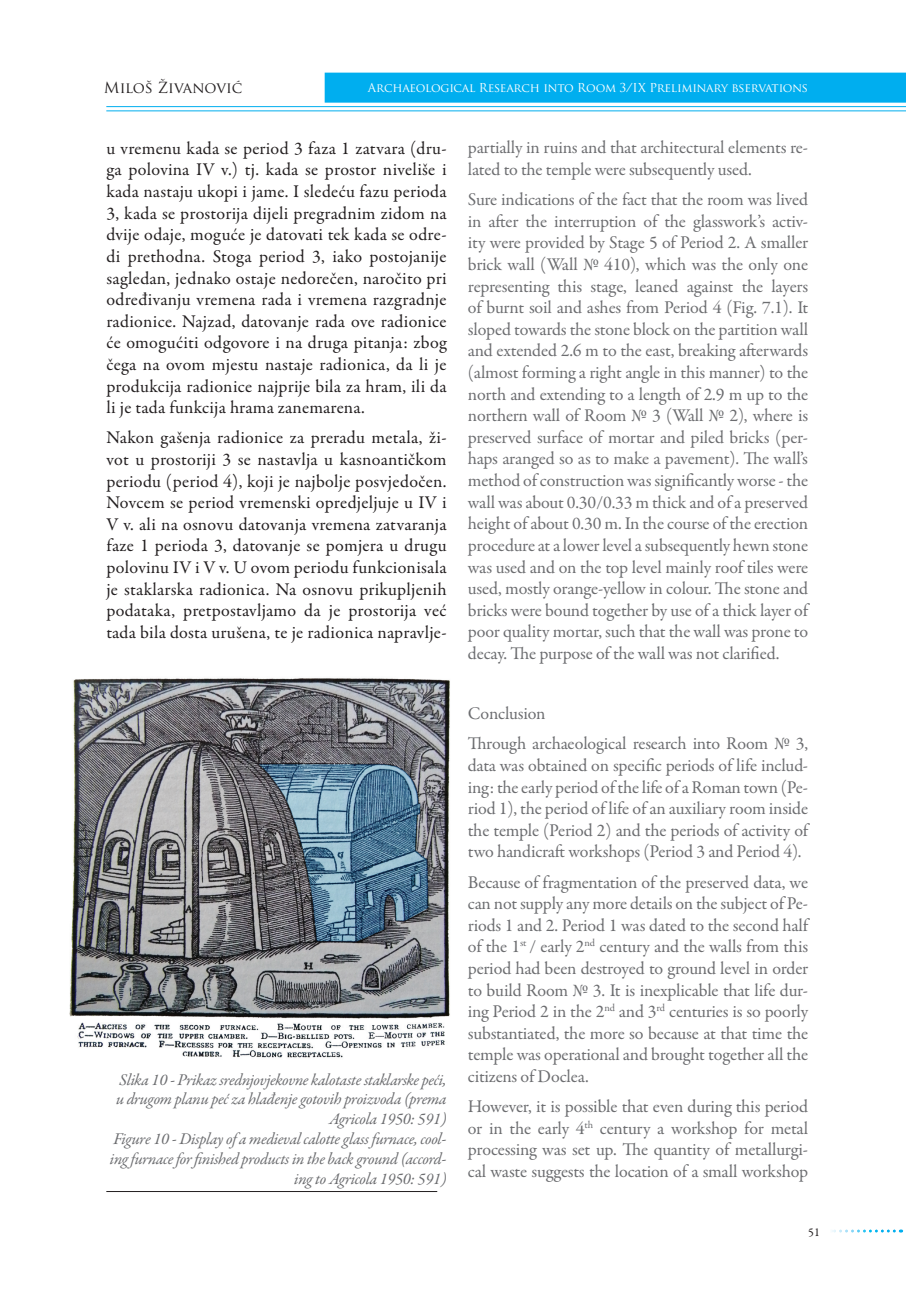
<style>
.page{position:relative;width:906px;height:1289px;background:#fff}
.page>*{position:absolute;margin:0;border:0;box-sizing:border-box;transform-origin:0 0}
.t1{font:18px/21.6px "Garamond Premr Pro";letter-spacing:-.01em;color:#6c6d70;text-align:justify}
.t2{font:18px/21.6px "Garamond Premr Pro";letter-spacing:.01em;color:#231f20;text-align:justify}
.t3{font:italic 16.5px/19.8px "Garamond Premr Pro";letter-spacing:-.02em;color:#6c6d70;text-align:right}
.t4{font:15px "Trajan Pro";letter-spacing:-.005em;color:#231f20}
.t5{font:12px "Trajan Pro";letter-spacing:-.02em;color:#fff}
.t6{font:12px "Garamond Premr Pro";color:#231f20}
</style>
<div class="page">
<div style="left:325px;top:73px;width:581px;height:30px;background:#00aeef"></div>
<svg style="left:832px;top:1229px;width:62px;height:3px"></svg>
<hr style="left:106px;top:106px;width:800px;height:1px;background:#00aeef">
<hr style="left:106px;top:110px;width:800px;height:1px;background:#00aeef">
<img style="left:69px;top:678px;width:381px;height:380px">
<hr style="left:106px;top:1191px;width:331px;height:1px;background:#231f20">
<p class="t4" style="left:104px;top:78px;width:140px">Miloš Živanović</p>
<p class="t5" style="left:368px;top:80px;width:442px">Archaeological Research into Room 3/IX Preliminary bservations</p>
<p class="t2" style="left:106px;top:138px;width:342px">u vremenu kada se period 3 faza 1 zatvara (dru&shy;ga polovina IV v.) tj. kada se prostor niveliše i kada nastaju ukopi i jame. I sledeću fazu perioda 3, kada se prostorija dijeli pregradnim zidom na dvije odaje, moguće je datovati tek kada se odre&shy;di prethodna. Stoga period 3, iako postojanije sagledan, jednako ostaje nedorečen, naročito pri određivanju vremena rada i vremena razgradnje radionice. Najzad, datovanje rada ove radionice će omogućiti odgovore i na druga pitanja: zbog čega na ovom mjestu nastaje radionica, da li je produkcija radionice najprije bila za hram, ili da li je tada funkcija hrama zanemarena.</p>
<p class="t2" style="left:106px;top:427px;width:342px">Nakon gašenja radionice za preradu metala, ži&shy;vot u prostoriji 3 se nastavlja u kasnoantičkom periodu (period 4), koji je najbolje posvjedočen.<br>Novcem se period vremenski opredjeljuje u IV i V v. ali na osnovu datovanja vremena zatvaranja faze 1 perioda 3, datovanje se pomjera u drugu polovinu IV i V v. U ovom periodu funkcionisala je staklarska radionica. Na osnovu prikupljenih podataka, pretpostavljamo da je prostorija već tada bila dosta urušena, te je radionica napravlje-</p>
<p class="t3" style="left:110px;top:1070px;width:338px">Slika 10 - Prikaz srednjovjekovne kalotaste staklarske peći, u drugom planu peć za hlađenje gotovih proizvoda (prema Agricola 1950: 591)<br>Figure 10 - Display of a medieval calotte glass furnace, cool&shy;ing furnace for finished products in the back ground (accord&shy;ing to Agricola 1950: 591)</p>
<p class="t1" style="left:468px;top:137px;width:342px">partially in ruins and that architectural elements re&shy;lated to the temple were subsequently used.</p>
<p class="t1" style="left:468px;top:189px;width:342px">Sure indications of the fact that the room was lived in after the interruption of the glasswork’s activ&shy;ity were provided by Stage 5 of Period 2. A smaller brick wall (Wall № 410), which was the only one representing this stage, leaned against the layers of burnt soil and ashes from Period 4 (Fig. 7.1). It sloped towards the stone block on the partition wall and extended 2.6 m to the east, breaking afterwards (almost forming a right angle in this manner) to the north and extending to a length of 2.9 m up to the northern wall of Room № 3 (Wall № 2), where is preserved surface of mortar and piled bricks (per&shy;haps aranged so as to make a pavement). The wall’s method of construction was significantly worse - the wall was about 0.30/0.33 m thick and of a preserved height of about 0.30 m. In the course of the erection procedure at a lower level a subsequently hewn stone was used and on the top level mainly roof tiles were used, mostly orange-yellow in colour. The stone and bricks were bound together by use of a thick layer of poor quality mortar, such that the wall was prone to decay. The purpose of the wall was not clarified.</p>
<p class="t1" style="left:468px;top:699px;width:342px;line-height:30.2px">Conclusion<br>Through archaeological research into Room № 3,</p>
<p class="t1" style="left:468px;top:755px;width:342px">data was obtained on specific periods of life includ&shy;ing: the early period of the life of a Roman town (Pe&shy;riod 1), the period of life of an auxiliary room inside the temple (Period 2) and the periods of activity of two handicraft workshops (Period 3 and Period 4).</p>
<p class="t1" style="left:468px;top:871px;width:342px">Because of fragmentation of the preserved data, we can not supply any more details on the subject of Pe&shy;riods 1 and 2. Period 1 was dated to the second half of the 1<sup>st</sup> / early 2<sup>nd</sup> century and the walls from this period had been destroyed to ground level in order to build Room № 3. It is inexplicable that life dur&shy;ing Period 2 in the 2<sup>nd</sup> and 3<sup>rd</sup> centuries is so poorly substantiated, the more so because at that time the temple was operational and brought together all the citizens of Doclea.</p>
<p class="t1" style="left:468px;top:1096px;width:342px">However, it is possible that even during this period or in the early 4<sup>th</sup> century a workshop for metal processing was set up. The quantity of metallurgi&shy;cal waste suggests the location of a small workshop</p>
<p class="t6" style="left:808px;top:1225px;width:13px">51</p>
</div>
